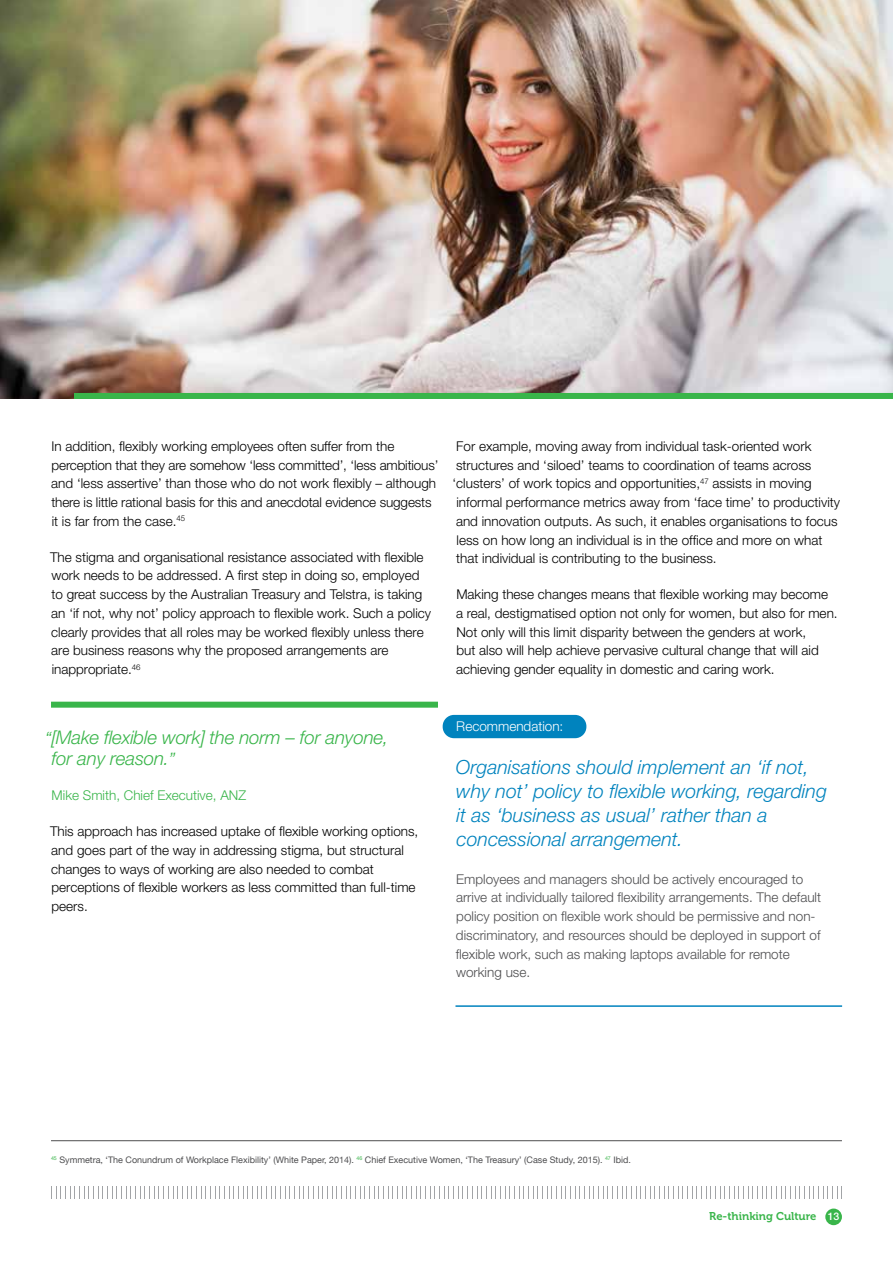
<style>
.page{position:relative;width:893px;height:1263px;background:#fff}
.page>*{position:absolute;margin:0;border:0;box-sizing:border-box;transform-origin:0 0}
.t1{font:italic 300 19.5px/24px "Helvetica Neue";color:#0083be}
.t2{font:italic 300 18.75px/21px "Helvetica Neue";letter-spacing:-.01em;color:#39b54a}
.t3{font:300 13.5px/18.8px "Helvetica Neue";color:#000}
.t4{font:300 13.5px/18.8px "Helvetica Neue";color:#4d4d4f}
.t5{font:300 13.5px "Helvetica Neue";color:#39b54a}
.t6{font:300 13.5px "Helvetica Neue";color:#fff}
.t7{font:11.25px "Museo 700";color:#39b54a}
.t8{font:9px "Helvetica Neue";color:#4d4d4f}
.s1{font-size:17.25px}
.s2{font-family:"Helvetica Neue";font-weight:500;font-size:10.5px;color:#fff}
</style>
<div class="page">
<svg style="left:51px;top:1186px;width:791px;height:13px"></svg>
<div style="left:443px;top:715px;width:143px;height:23px;background:#0083be;border-radius:11px"></div>
<hr style="left:51px;top:1140px;width:791px;height:1px;background:#4d4d4f">
<img style="left:0;top:0;width:893px;height:399px">
<div style="left:74px;top:393px;width:819px;height:6px;background:#39b54a"></div>
<div style="left:51px;top:702px;width:387px;height:6px;background:#39b54a"></div>
<hr style="left:455px;top:1005px;width:387px;height:2px;background:#0083be">
<div style="left:825px;top:1208px;width:17px;height:17px;background:#39b54a;border-radius:50%"></div>
<p class="t3" style="left:51px;top:436px;width:389px">In addition, flexibly working employees often suffer from the perception that they are somehow ‘less committed’, ‘less ambitious’ and ‘less assertive’ than those who do not work flexibly – although there is little rational basis for this and anecdotal evidence suggests it is far from the case.<sup>45</sup></p>
<p class="t3" style="left:50px;top:547px;width:383px">The stigma and organisational resistance associated with flexible work needs to be addressed. A first step in doing so, employed to great success by the Australian Treasury and Telstra, is taking an ‘if not, why not’ policy approach to flexible work. Such a policy clearly provides that all roles may be worked flexibly unless there are business reasons why the proposed arrangements are inappropriate.<sup>46</sup></p>
<p class="t3" style="left:456px;top:436px;width:357px">For example, moving away from individual task-oriented work</p>
<p class="t3" style="left:456px;top:455px;width:357px">structures and ‘siloed’ teams to coordination of teams across</p>
<p class="t3" style="left:453px;top:474px;width:361px">‘clusters’ of work topics and opportunities,<sup>47</sup> assists in moving</p>
<p class="t3" style="left:456px;top:493px;width:385px">informal performance metrics away from ‘face time’ to productivity</p>
<p class="t3" style="left:456px;top:511px;width:383px">and innovation outputs. As such, it enables organisations to focus</p>
<p class="t3" style="left:457px;top:530px;width:367px">less on how long an individual is in the office and more on what</p>
<p class="t3" style="left:456px;top:549px;width:262px">that individual is contributing to the business.</p>
<p class="t3" style="left:456px;top:585px;width:383px">Making these changes means that flexible working may become a real, destigmatised option not only for women, but also for men.<br>Not only will this limit disparity between the genders at work,<br>but also will help achieve pervasive cultural change that will aid achieving gender equality in domestic and caring work.</p>
<h2 class="t2" style="left:52px;top:726px;width:338px;text-indent:-6px"><span class="s1">“</span>[Make flexible work] the norm – for anyone, for any reason.<span class="s1">”</span></h2>
<p class="t5" style="left:52px;top:787px;width:196px">Mike Smith, Chief Executive, ANZ</p>
<p class="t3" style="left:50px;top:822px;width:370px">This approach has increased uptake of flexible working options, and goes part of the way in addressing stigma, but structural changes to ways of working are also needed to combat perceptions of flexible workers as less committed than full-time peers.</p>
<p class="t6" style="left:456px;top:718px;width:109px">Recommendation:</p>
<h1 class="t1" style="left:456px;top:755px;width:372px">Organisations should implement an ‘if not, why not’ policy to flexible working, regarding it as ‘business as usual’ rather than a concessional arrangement.</h1>
<p class="t4" style="left:456px;top:869px;width:367px">Employees and managers should be actively encouraged to arrive at individually tailored flexibility arrangements. The default policy position on flexible work should be permissive and non&shy;discriminatory, and resources should be deployed in support of flexible work, such as making laptops available for remote working use.</p>
<p class="t8" style="left:51px;top:1153px;width:581px"><sup>45</sup> Symmetra, ‘The Conundrum of Workplace Flexibility’ (White Paper, 2014). <sup>46</sup> Chief Executive Women, ‘The Treasury’ (Case Study, 2015). <sup>47</sup> Ibid.</p>
<p class="t7" style="left:709px;top:1210px;width:132px">Re-thinking Culture <span class="s2">13</span></p>
</div>
